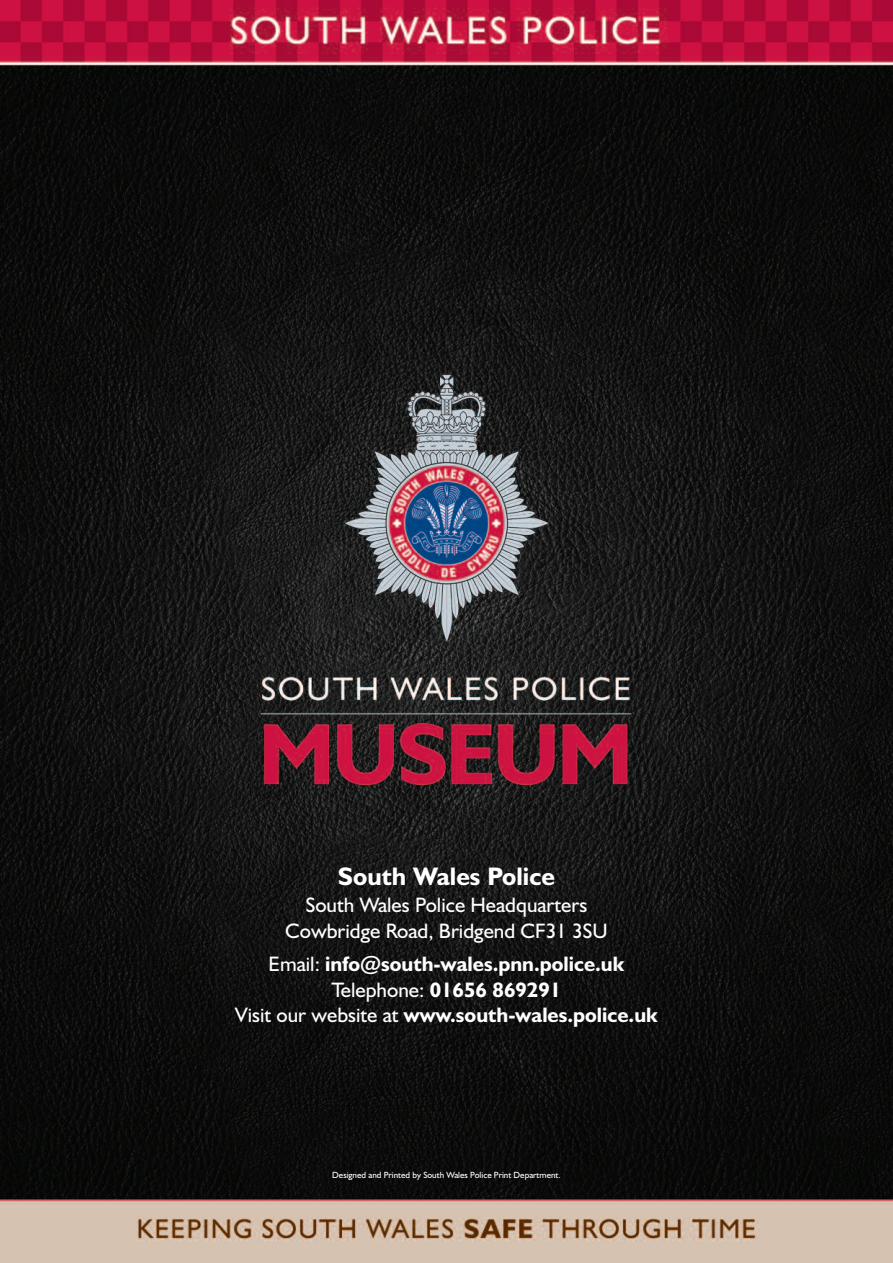
<style>
.page{position:relative;width:893px;height:1263px;background:#fff}
.page>*{position:absolute;margin:0;border:0;box-sizing:border-box;transform-origin:0 0}
.t1{font:700 25.5px "Humanist 521 BT";color:#fff}
.t2{font:700 21px/25.2px "Humanist 521 BT";color:#fff;text-align:center}
.t3{font:21px/25.2px "Humanist 521 BT";color:#fff;text-align:center}
.t4{font:9px "Humanist 521 BT";color:#fff}
.s1{font-weight:400}
</style>
<div class="page">
<img style="left:0;top:0;width:893px;height:1263px">
<p class="t1" style="left:338px;top:867px;width:219px">South Wales Police</p>
<p class="t3" style="left:285px;top:895px;width:324px">South Wales Police Headquarters<br>Cowbridge Road, Bridgend CF31 3SU</p>
<p class="t2" style="left:235px;top:954px;width:424px"><span class="s1">Email:</span> info@south-wales.pnn.police.uk<br><span class="s1">Telephone:</span> 01656 869291<br><span class="s1">Visit our website at</span> www.south-wales.police.uk</p>
<p class="t4" style="left:332px;top:1171px;width:230px">Designed and Printed by South Wales Police Print Department.</p>
</div>
